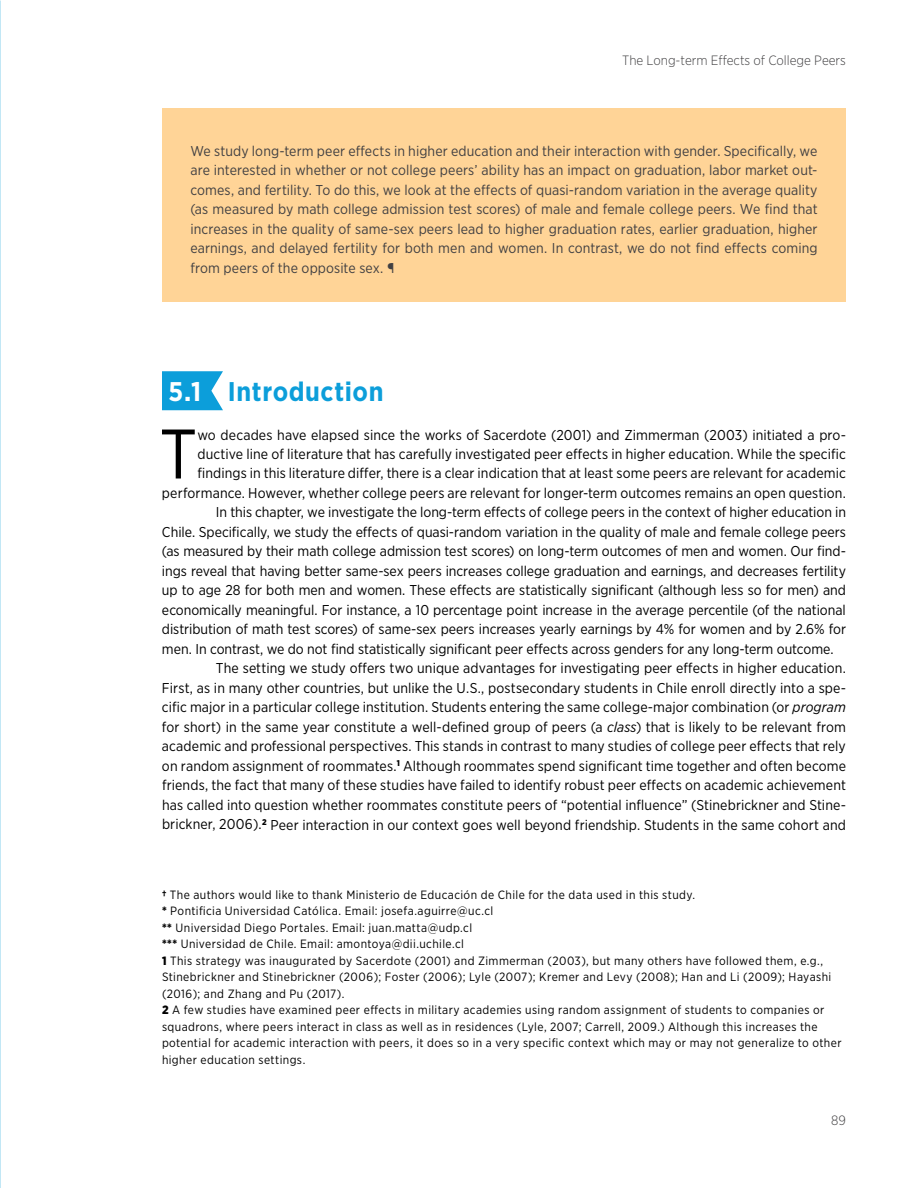
<style>
.page{position:relative;width:918px;height:1188px;background:#fff}
.page>*{position:absolute;margin:0;border:0;box-sizing:border-box;transform-origin:0 0}
.t1{font:69.9px "Gotham Narrow";color:#000}
.t2{font:700 27px "Gotham Narrow";letter-spacing:.02em;color:#0c9eda}
.t3{font:14.25px "Gotham Narrow";color:#000}
.t4{font:14.25px/19.5px "Gotham Narrow";letter-spacing:.01em;color:#414042;text-align:justify}
.t5{font:300 13.5px "Gotham Narrow";color:#414042}
.t6{font:12px/16.5px "Gotham Narrow";letter-spacing:.035em;color:#000}
.s1{color:#fff}
.s2{font-style:italic}
.s3{font-weight:900}
</style>
<div class="page">
<svg style="left:162px;top:371px;width:61px;height:39px;background:#24a7dd"></svg>
<div style="left:162px;top:108px;width:684px;height:193px;background:#ffd497"></div>
<p class="t5" style="left:622px;top:52px;width:225px">The Long-term Effects of College Peers</p>
<p class="t4" style="left:190px;top:141px;width:629px">We study long-term peer effects in higher education and their interaction with gender. Specifically, we are interested in whether or not college peers’ ability has an impact on graduation, labor market out&shy;comes, and fertility. To do this, we look at the effects of quasi-random variation in the average quality (as measured by math college admission test scores) of male and female college peers. We find that increases in the quality of same-sex peers lead to higher graduation rates, earlier graduation, higher earnings, and delayed fertility for both men and women. In contrast, we do not find effects coming from peers of the opposite sex. ¶</p>
<h2 class="t2" style="left:169px;top:374px;width:216px"><span class="s1">5.1</span> Introduction</h2>
<h1 class="t1" style="left:159px;top:411px;width:40px">T</h1>
<p class="t3" style="left:197px;top:426px;width:650px">wo decades have elapsed since the works of Sacerdote (2001) and Zimmerman (2003) initiated a pro-</p>
<p class="t3" style="left:197px;top:445px;width:650px">ductive line of literature that has carefully investigated peer effects in higher education. While the specific</p>
<p class="t3" style="left:197px;top:465px;width:650px">findings in this literature differ, there is a clear indication that at least some peers are relevant for academic</p>
<p class="t3" style="left:162px;top:484px;width:685px">performance. However, whether college peers are relevant for longer-term outcomes remains an open question.</p>
<p class="t3" style="left:216px;top:504px;width:632px">In this chapter, we investigate the long-term effects of college peers in the context of higher education in</p>
<p class="t3" style="left:162px;top:523px;width:685px">Chile. Specifically, we study the effects of quasi-random variation in the quality of male and female college peers</p>
<p class="t3" style="left:162px;top:543px;width:685px">(as measured by their math college admission test scores) on long-term outcomes of men and women. Our find-</p>
<p class="t3" style="left:162px;top:562px;width:685px">ings reveal that having better same-sex peers increases college graduation and earnings, and decreases fertility</p>
<p class="t3" style="left:162px;top:582px;width:686px">up to age 28 for both men and women. These effects are statistically significant (although less so for men) and</p>
<p class="t3" style="left:162px;top:601px;width:685px">economically meaningful. For instance, a 10 percentage point increase in the average percentile (of the national</p>
<p class="t3" style="left:162px;top:621px;width:686px">distribution of math test scores) of same-sex peers increases yearly earnings by 4% for women and by 2.6% for</p>
<p class="t3" style="left:162px;top:640px;width:673px">men. In contrast, we do not find statistically significant peer effects across genders for any long-term outcome.</p>
<p class="t3" style="left:216px;top:660px;width:631px">The setting we study offers two unique advantages for investigating peer effects in higher education.</p>
<p class="t3" style="left:162px;top:679px;width:685px">First, as in many other countries, but unlike the U.S., postsecondary students in Chile enroll directly into a spe-</p>
<p class="t3" style="left:162px;top:699px;width:685px">cific major in a particular college institution. Students entering the same college-major combination (or <span class="s2">program</span></p>
<p class="t3" style="left:162px;top:718px;width:686px">for short) in the same year constitute a well-defined group of peers (a <span class="s2">class</span>) that is likely to be relevant from</p>
<p class="t3" style="left:162px;top:738px;width:685px">academic and professional perspectives. This stands in contrast to many studies of college peer effects that rely</p>
<p class="t3" style="left:162px;top:757px;width:686px">on random assignment of roommates.<sup>1</sup> Although roommates spend significant time together and often become</p>
<p class="t3" style="left:162px;top:777px;width:685px">friends, the fact that many of these studies have failed to identify robust peer effects on academic achievement</p>
<p class="t3" style="left:162px;top:796px;width:686px">has called into question whether roommates constitute peers of “potential influence” (Stinebrickner and Stine-</p>
<p class="t3" style="left:162px;top:816px;width:686px">brickner, 2006).<sup>2</sup> Peer interaction in our context goes well beyond friendship. Students in the same cohort and</p>
<p class="t6" style="left:162px;top:886px;width:681px"><span class="s3">†</span> The authors would like to thank Ministerio de Educación de Chile for the data used in this study.<br><span class="s3">*</span> Pontificia Universidad Católica. Email: josefa.aguirre@uc.cl<br><span class="s3">**</span> Universidad Diego Portales. Email: juan.matta@udp.cl<br><span class="s3">***</span> Universidad de Chile. Email: amontoya@dii.uchile.cl<br><span class="s3">1</span> This strategy was inaugurated by Sacerdote (2001) and Zimmerman (2003), but many others have followed them, e.g., Stinebrickner and Stinebrickner (2006); Foster (2006); Lyle (2007); Kremer and Levy (2008); Han and Li (2009); Hayashi (2016); and Zhang and Pu (2017).<br><span class="s3">2</span> A few studies have examined peer effects in military academies using random assignment of students to companies or squadrons, where peers interact in class as well as in residences (Lyle, 2007; Carrell, 2009.) Although this increases the potential for academic interaction with peers, it does so in a very specific context which may or may not generalize to other higher education settings.</p>
<p class="t5" style="left:831px;top:1112px;width:16px">89</p>
</div>
